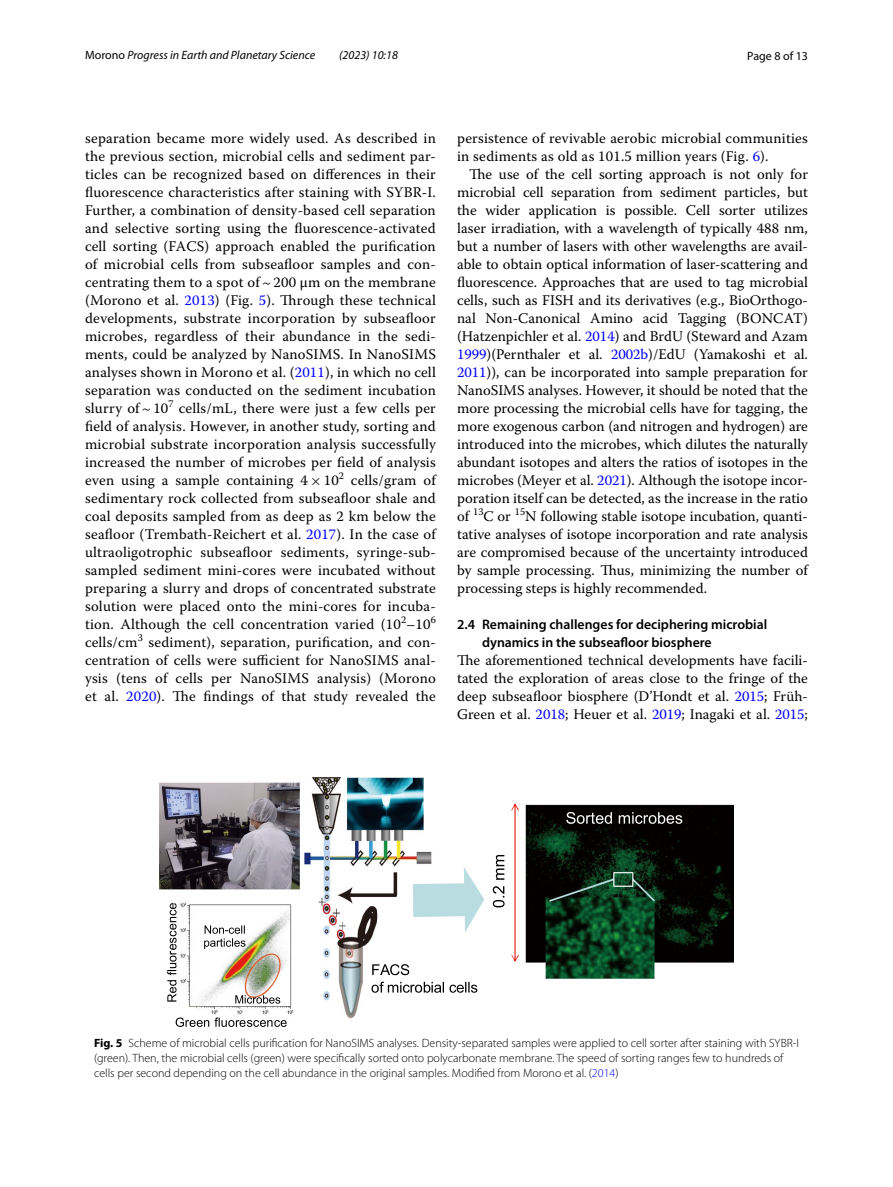
<style>
.page{position:relative;width:893px;height:1187px;background:#fff}
.page>*{position:absolute;margin:0;border:0;box-sizing:border-box;transform-origin:0 0}
.t1{font:14.7px/18px "Warnock Pro";letter-spacing:.015em;color:#000;text-align:justify}
.t2{font:600 13.8px/18px "Myriad Pro";color:#000}
.t3{font:300 12px/15px "Myriad Pro";color:#000}
.t4{font:italic 12px "Myriad Pro";color:#000}
.t5{font:12px "Myriad Pro";color:#000}
.s1{font-style:normal}
.s2{color:#00f}
.s3{font-family:"MTSY"}
.s4{font-weight:700}
</style>
<div class="page">
<img style="left:159px;top:777px;width:575px;height:250px">
<svg style="left:167px;top:903px;width:10px;height:98px"></svg>
<svg style="left:511px;top:803px;width:8px;height:158px"></svg>
<svg style="left:566px;top:811px;width:116px;height:12px"></svg>
<svg style="left:493px;top:886px;width:12px;height:21px"></svg>
<svg style="left:496px;top:854px;width:8px;height:25px"></svg>
<svg style="left:413px;top:867px;width:71px;height:65px"></svg>
<svg style="left:235px;top:995px;width:45px;height:8px"></svg>
<svg style="left:204px;top:925px;width:41px;height:23px"></svg>
<svg style="left:176px;top:1017px;width:111px;height:9px"></svg>
<svg style="left:372px;top:964px;width:37px;height:11px"></svg>
<svg style="left:371px;top:981px;width:106px;height:11px"></svg>
<p class="t4" style="left:85px;top:48px;width:232px"><span class="s1">Morono</span> Progress in Earth and Planetary Science</p>
<p class="t4" style="left:339px;top:48px;width:60px">(2023) 10:18</p>
<p class="t5" style="left:747px;top:48px;width:62px">Page 8 of 13</p>
<p class="t1" style="left:85px;top:128px;width:352px">separation became more widely used. As described in the previous section, microbial cells and sediment par&shy;ticles can be recognized based on differences in their fluorescence characteristics after staining with SYBR-I.<br>Further, a combination of density-based cell separation and selective sorting using the fluorescence-activated cell sorting (FACS) approach enabled the purification of microbial cells from subseafloor samples and con&shy;centrating them to a spot of~200 µm on the membrane (Morono et al. <span class="s2">2013</span>) (Fig. <span class="s2">5</span>). Through these technical developments, substrate incorporation by subseafloor microbes, regardless of their abundance in the sedi&shy;ments, could be analyzed by NanoSIMS. In NanoSIMS analyses shown in Morono et al. (<span class="s2">2011</span>), in which no cell separation was conducted on the sediment incubation slurry of~ -10<sup>7</sup> cells/mL, there were just a few cells per field of analysis. However, in another study, sorting and microbial substrate incorporation analysis successfully increased the number of microbes per field of analysis even using a sample containing 4<span class="s3">×</span> -10<sup>2</sup> cells/gram of sedimentary rock collected from subseafloor shale and coal deposits sampled from as deep as 2 km below the seafloor (Trembath-Reichert et al. <span class="s2">2017</span>). In the case of ultraoligotrophic subseafloor sediments, syringe-sub&shy;sampled sediment mini-cores were incubated without preparing a slurry and drops of concentrated substrate solution were placed onto the mini-cores for incuba&shy;tion. Although the cell concentration varied (10<sup>2</sup>–10<sup>6 </sup>cells/cm<sup>3</sup> sediment), separation, purification, and con&shy;centration of cells were sufficient for NanoSIMS anal&shy;ysis (tens of cells per NanoSIMS analysis) (Morono et al. <span class="s2">2020</span>). The findings of that study revealed the</p>
<p class="t1" style="left:457px;top:128px;width:352px">persistence of revivable aerobic microbial communities in sediments as old as 101.5 million years (Fig. <span class="s2">6</span>).</p>
<p class="t1" style="left:457px;top:164px;width:352px;text-indent:12px">The use of the cell sorting approach is not only for microbial cell separation from sediment particles, but the wider application is possible. Cell sorter utilizes laser irradiation, with a wavelength of typically 488 nm, but a number of lasers with other wavelengths are avail&shy;able to obtain optical information of laser-scattering and fluorescence. Approaches that are used to tag microbial cells, such as FISH and its derivatives (e.g., BioOrthogo&shy;nal Non-Canonical Amino acid Tagging (BONCAT) (Hatzenpichler et al. <span class="s2">2014</span>) and BrdU (Steward and Azam <span class="s2">1999</span>)(Pernthaler et al. <span class="s2">2002b</span>)/EdU (Yamakoshi et al.<br><span class="s2">2011</span>)), can be incorporated into sample preparation for NanoSIMS analyses. However, it should be noted that the more processing the microbial cells have for tagging, the more exogenous carbon (and nitrogen and hydrogen) are introduced into the microbes, which dilutes the naturally abundant isotopes and alters the ratios of isotopes in the microbes (Meyer et al. <span class="s2">2021</span>). Although the isotope incor&shy;poration itself can be detected, as the increase in the ratio of <sup>13</sup>C or <sup>15</sup>N following stable isotope incubation, quanti&shy;tative analyses of isotope incorporation and rate analysis are compromised because of the uncertainty introduced by sample processing. Thus, minimizing the number of processing steps is highly recommended.</p>
<p class="t2" style="left:482px;top:615px;width:287px;text-indent:-25px">2.4 Remaining challenges for deciphering microbial dynamics in the subseafloor biosphere</p>
<p class="t1" style="left:457px;top:650px;width:352px">The aforementioned technical developments have facili&shy;tated the exploration of areas close to the fringe of the deep subseafloor biosphere (D’Hondt et al. <span class="s2">2015</span>; Früh-Green et al. <span class="s2">2018</span>; Heuer et al. <span class="s2">2019</span>; Inagaki et al. <span class="s2">2015</span>;</p>
<p class="t3" style="left:94px;top:1035px;width:706px"><span class="s4">Fig. 5</span> Scheme of microbial cells purification for NanoSIMS analyses. Density-separated samples were applied to cell sorter after staining with SYBR-I (green). Then, the microbial cells (green) were specifically sorted onto polycarbonate membrane. The speed of sorting ranges few to hundreds of cells per second depending on the cell abundance in the original samples. Modified from Morono et al. (<span class="s2">2014</span>)</p>
</div>
